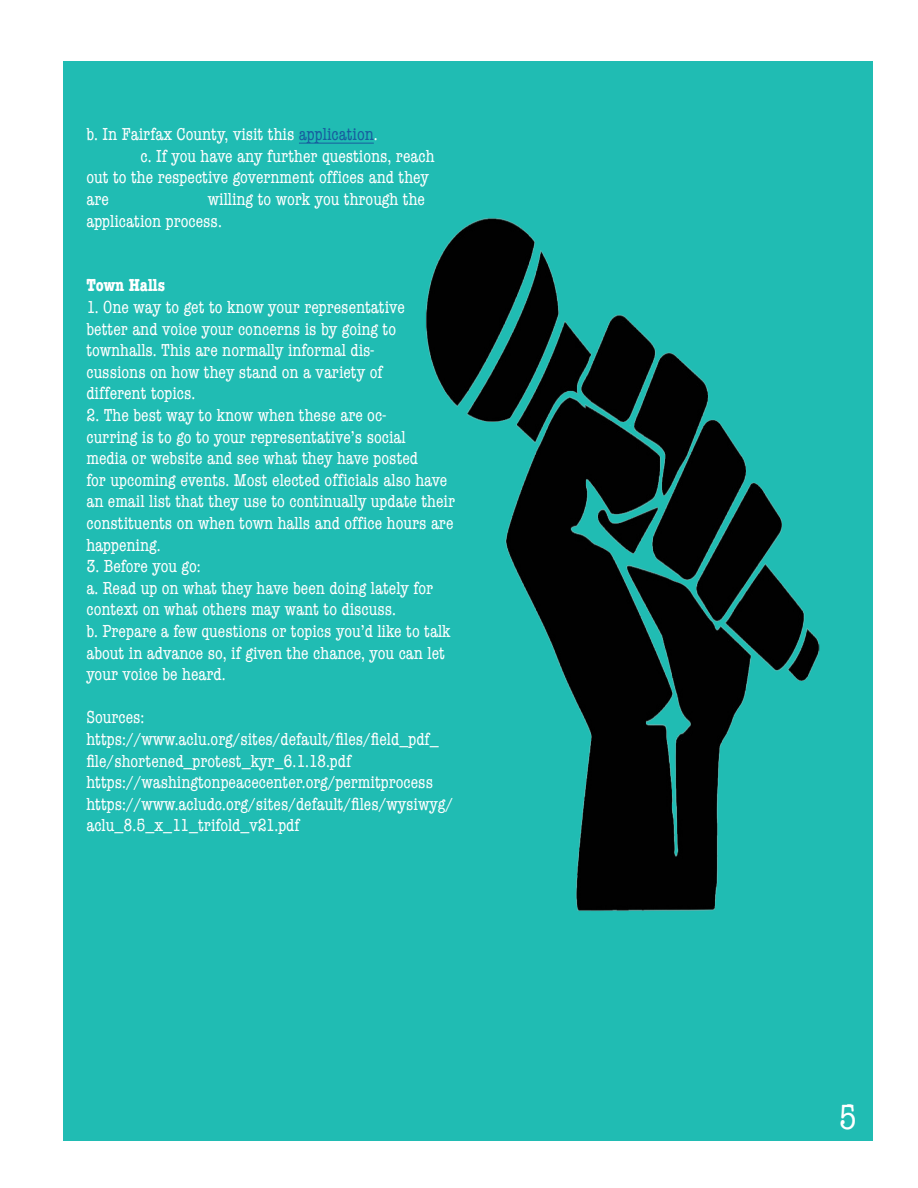
<style>
.page{position:relative;width:918px;height:1188px;background:#fff}
.page>*{position:absolute;margin:0;border:0;box-sizing:border-box;transform-origin:0 0}
.t1{font:condensed 36px "American Typewriter";color:#fff}
.t2{font:condensed 18px/21.6px "American Typewriter";color:#fff}
.t3{font:700 condensed 18px "American Typewriter";color:#fff}
.s1{color:#175d9e}
</style>
<div class="page">
<div style="left:63px;top:61px;width:810px;height:1080px;background:#20bcb3"></div>
<hr style="left:299px;top:143px;width:75px;height:1px;background:#175d9e">
<img style="left:426px;top:218px;width:394px;height:693px">
<p class="t2" style="left:86px;top:123px;width:293px">b. In Fairfax County, visit this <span class="s1">application</span>.</p>
<p class="t2" style="left:86px;top:144px;width:350px;text-indent:54px">c. If you have any further questions, reach out to the respective government offices and they are</p>
<p class="t2" style="left:86px;top:188px;width:340px;text-indent:122px">willing to work you through the application process.</p>
<p class="t3" style="left:86px;top:271px;width:80px">Town Halls</p>
<p class="t2" style="left:86px;top:296px;width:320px">1. One way to get to know your representative better and voice your concerns is by going to townhalls. This are normally informal dis&shy;cussions on how they stand on a variety of different topics.</p>
<p class="t2" style="left:86px;top:404px;width:370px">2. The best way to know when these are oc-<br>curring is to go to your representative’s social<br>media or website and see what they have posted<br>for upcoming events. Most elected officials also have an email list that they use to continually update their constituents on when town halls and office hours are happening.</p>
<p class="t2" style="left:86px;top:555px;width:116px">3. Before you go:</p>
<p class="t2" style="left:86px;top:576px;width:348px">a. Read up on what they have been doing lately for context on what others may want to discuss.</p>
<p class="t2" style="left:86px;top:620px;width:366px">b. Prepare a few questions or topics you’d like to talk about in advance so, if given the chance, you can let your voice be heard.</p>
<p class="t2" style="left:86px;top:706px;width:60px">Sources:</p>
<p class="t2" style="left:86px;top:728px;width:354px">https://www.aclu.org/sites/default/files/field_pdf_ file/shortened_protest_kyr_6.1.18.pdf</p>
<p class="t2" style="left:86px;top:771px;width:348px">https://washingtonpeacecenter.org/permitprocess</p>
<p class="t2" style="left:86px;top:792px;width:368px">https://www.acludc.org/sites/default/files/wysiwyg/ aclu_8.5_x_11_trifold_v21.pdf</p>
<p class="t1" style="left:839px;top:1090px;width:19px">5</p>
</div>
